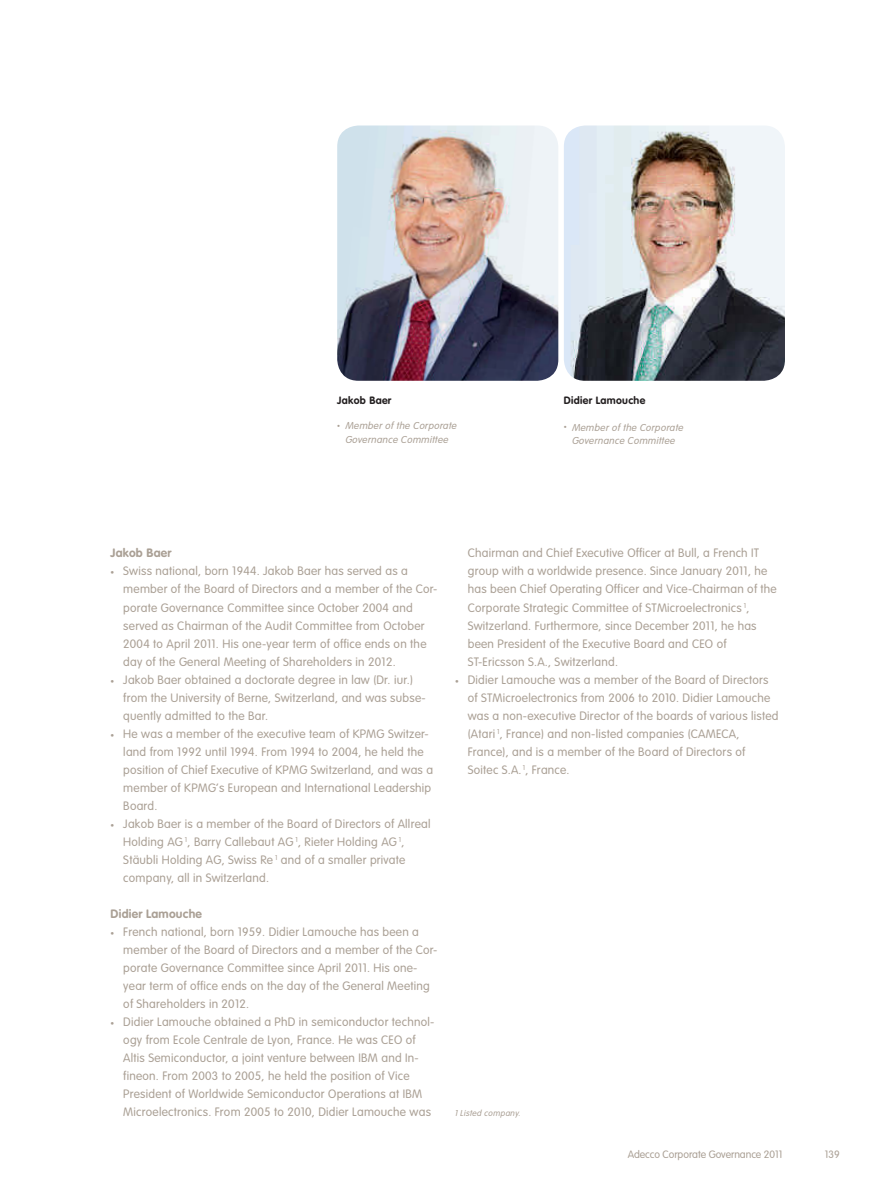
<style>
.page{position:relative;width:893px;height:1187px;background:#fff}
.page>*{position:absolute;margin:0;border:0;box-sizing:border-box;transform-origin:0 0}
.t1{font:300 12px/18px "VAG Rounded Std";letter-spacing:.02em;color:#aaa095}
.t2{font:700 12px "VAG Rounded Std";letter-spacing:.02em;color:#aaa095}
.t3{font:italic 300 10.5px/13.5px "VAG Rundschrift D";letter-spacing:.03em;color:#aaa095;text-align:center}
.t4{font:300 10.5px "VAG Rounded Std";letter-spacing:-.005em;color:#aaa095}
.t5{font:700 10.5px "VAG Rounded Std";letter-spacing:.03em;color:#231f20}
.t6{font:italic 300 9px "VAG Rundschrift D";letter-spacing:.03em;color:#aaa095}
.s1{font-family:"VAG Rounded Std";font-style:normal;font-size:6px}
.s2{font-size:7.5px}
</style>
<div class="page">
<img style="left:337px;top:125px;width:221px;height:256px">
<img style="left:564px;top:125px;width:221px;height:256px">
<p class="t5" style="left:337px;top:394px;width:56px">Jakob Baer</p>
<p class="t3" style="left:337px;top:419px;width:121px"><span class="s1">•</span> Member of the Corporate<br>Governance Committee</p>
<p class="t5" style="left:564px;top:394px;width:83px">Didier Lamouche</p>
<p class="t3" style="left:564px;top:420px;width:121px"><span class="s1">•</span> Member of the Corporate<br>Governance Committee</p>
<p class="t2" style="left:111px;top:546px;width:62px">Jakob Baer</p>
<p class="t1" style="left:123px;top:562px;width:316px;text-indent:-13px"><span class="s2">•</span> Swiss national, born 1944. Jakob Baer has served as a member of the Board of Directors and a member of the Cor&shy;porate Governance Committee since October 2004 and served as Chairman of the Audit Committee from October 2004 to April 2011. His one-year term of office ends on the day of the General Meeting of Shareholders in 2012.</p>
<p class="t1" style="left:123px;top:670px;width:304px;text-indent:-13px"><span class="s2">•</span> Jakob Baer obtained a doctorate degree in law (Dr. iur.) from the University of Berne, Switzerland, and was subse&shy;quently admitted to the Bar.</p>
<p class="t1" style="left:123px;top:724px;width:311px;text-indent:-13px"><span class="s2">•</span> He was a member of the executive team of KPMG Switzer&shy;land from 1992 until 1994. From 1994 to 2004, he held the position of Chief Executive of KPMG Switzerland, and was a member of KPMG‘s European and International Leadership Board.</p>
<p class="t1" style="left:123px;top:814px;width:309px;text-indent:-13px"><span class="s2">•</span> Jakob Baer is a member of the Board of Directors of Allreal Holding AG <sup>1</sup>, Barry Callebaut AG <sup>1</sup>, Rieter Holding AG <sup>1</sup>, Stäubli Holding AG, Swiss Re <sup>1</sup> and of a smaller private company, all in Switzerland.</p>
<p class="t2" style="left:111px;top:906px;width:93px">Didier Lamouche</p>
<p class="t1" style="left:123px;top:922px;width:316px;text-indent:-13px"><span class="s2">•</span> French national, born 1959. Didier Lamouche has been a member of the Board of Directors and a member of the Cor&shy;porate Governance Committee since April 2011. His one&shy;year term of office ends on the day of the General Meeting of Shareholders in 2012.</p>
<p class="t1" style="left:123px;top:1012px;width:312px;text-indent:-13px"><span class="s2">•</span> Didier Lamouche obtained a PhD in semiconductor technol&shy;ogy from Ecole Centrale de Lyon, France. He was CEO of Altis Semiconductor, a joint venture between IBM and In&shy;fineon. From 2003 to 2005, he held the position of Vice President of Worldwide Semiconductor Operations at IBM Microelectronics. From 2005 to 2010, Didier Lamouche was</p>
<p class="t1" style="left:468px;top:544px;width:311px">Chairman and Chief Executive Officer at Bull, a French IT group with a worldwide presence. Since January 2011, he has been Chief Operating Officer and Vice-Chairman of the Corporate Strategic Committee of STMicroelectronics <sup>1</sup>, Switzerland. Furthermore, since December 2011, he has been President of the Executive Board and CEO of ST-Ericsson S.A., Switzerland.</p>
<p class="t1" style="left:468px;top:670px;width:312px;text-indent:-13px"><span class="s2">•</span> Didier Lamouche was a member of the Board of Directors of STMicroelectronics from 2006 to 2010. Didier Lamouche was a non-executive Director of the boards of various listed (Atari <sup>1</sup>, France) and non-listed companies (CAMECA, France), and is a member of the Board of Directors of Soitec S.A.<sup>1</sup>, France.</p>
<p class="t6" style="left:455px;top:1107px;width:67px">1 Listed company.</p>
<p class="t4" style="left:628px;top:1147px;width:156px">Adecco Corporate Governance 2011</p>
<p class="t4" style="left:825px;top:1147px;width:16px">139</p>
</div>
